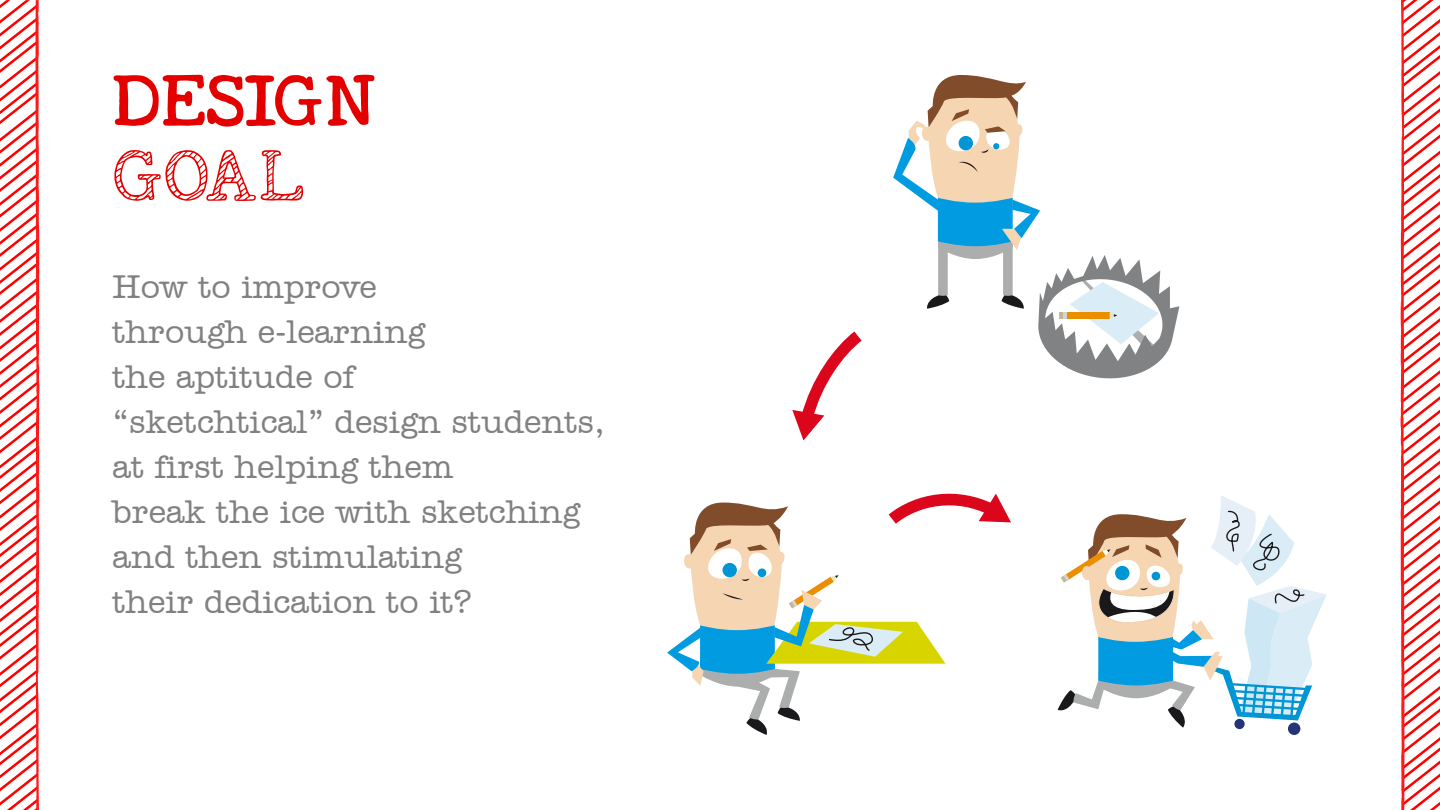
<style>
.page{position:relative;width:1440px;height:810px;background:#fff}
.page>*{position:absolute;margin:0;border:0;box-sizing:border-box;transform-origin:0 0}
.t1{font:52.5px "KG Nextto Me Solid";color:#e50000}
.t2{font:52.5px "KG Nextto Me Sketched";color:#e50000}
.t3{font:500 33.75px/45px "Amer Typewriter IT Cby BT";color:#818181}
</style>
<div class="page">
<svg style="left:1400px;top:0;width:40px;height:810px"></svg>
<svg style="left:0;top:0;width:40px;height:810px"></svg>
<svg style="left:893px;top:75px;width:286px;height:304px"></svg>
<div style="left:1288px;top:723px;width:12px;height:12px;background:#253477;border-radius:50%"></div>
<svg style="left:1058px;top:495px;width:268px;height:233px"></svg>
<svg style="left:792px;top:331px;width:70px;height:109px"></svg>
<svg style="left:667px;top:493px;width:344px;height:242px"></svg>
<h1 class="t1" style="left:113px;top:62px;width:266px">DESIGN</h1>
<h1 class="t2" style="left:113px;top:137px;width:194px">GOAL</h1>
<p class="t3" style="left:113px;top:263px;width:494px">How to improve<br>through e-learning<br>the aptitude of<br>“sketchtical” design students, at first helping them<br>break the ice with sketching and then stimulating<br>their dedication to it?</p>
</div>
